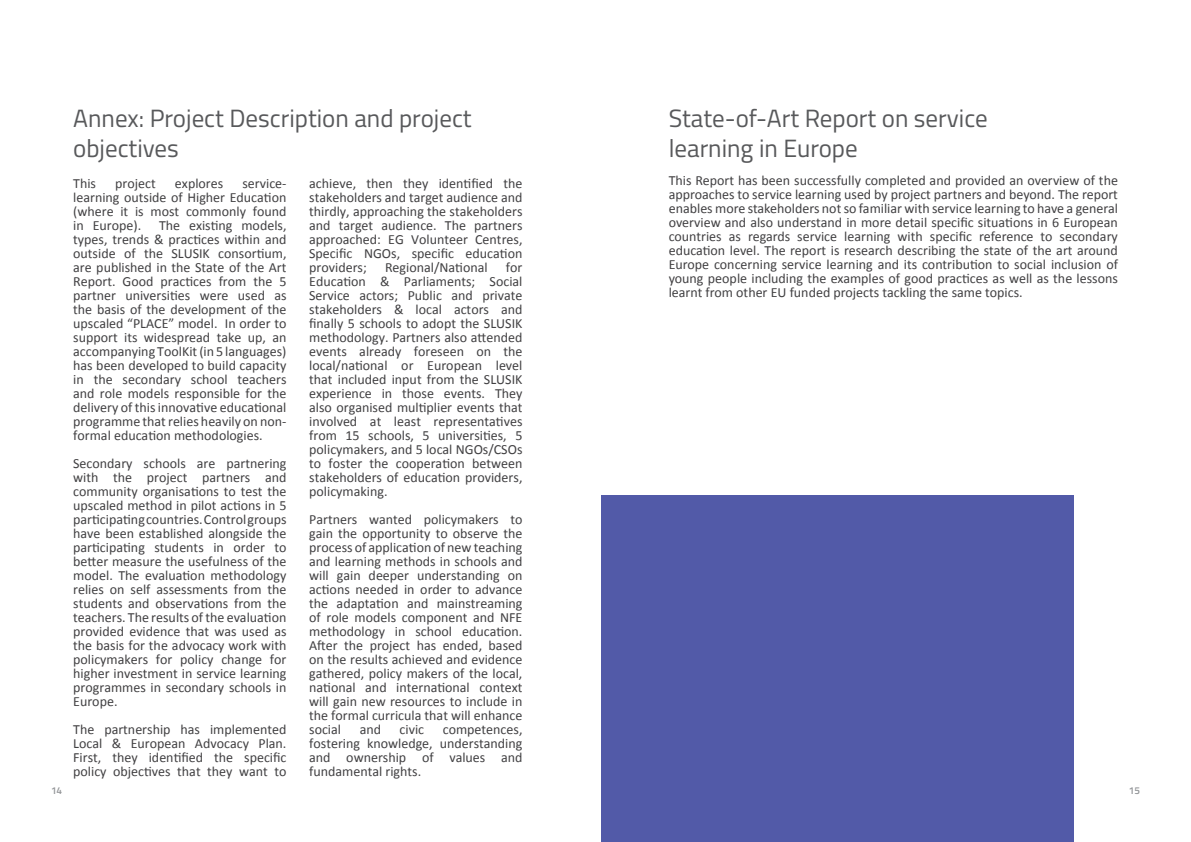
<style>
.page{position:relative;width:1191px;height:842px;background:#fff}
.page>*{position:absolute;margin:0;border:0;box-sizing:border-box;transform-origin:0 0}
.t1{font:25px/30px "Titillium Web";color:#58595b}
.t2{font:14px/14px "Calibri";color:#414042;text-align:justify}
.t3{font:600 10px "Titillium Web";color:#939598}
</style>
<div class="page">
<div style="left:601px;top:495px;width:472px;height:347px;background:#525aa8"></div>
<h1 class="t1" style="left:73px;top:102px;width:400px">Annex: Project Description and project objectives</h1>
<p class="t2" style="left:73px;top:176px;width:24px">This</p>
<p class="t2" style="left:115px;top:176px;width:42px">project</p>
<p class="t2" style="left:175px;top:176px;width:50px">explores</p>
<p class="t2" style="left:309px;top:176px;width:215px">achieve, then they identified the stakeholders and target audience and thirdly, approaching the stakeholders and target audience. The partners approached: EG Volunteer Centres, Specific NGOs, specific education providers;</p>
<p class="t2" style="left:73px;top:176px;width:215px;text-indent:169px">service&shy;learning outside of Higher Education (where it is most commonly found in Europe).</p>
<p class="t2" style="left:73px;top:218px;width:215px;text-indent:86px">The existing models, types, trends &amp; practices within and outside of the SLUSIK consortium, are published in the State of the Art Report. Good practices from the 5 partner universities were used as the basis of the development of the upscaled “PLACE” model. In order to support its widespread take up, an accompanying ToolKit (in 5 languages) has been developed to build capacity in the secondary school teachers and role models responsible for the delivery of this innovative educational programme that relies heavily on non&shy;formal education methodologies.</p>
<p class="t2" style="left:73px;top:456px;width:215px">Secondary schools are partnering with the project partners and community organisations to test the upscaled method in pilot actions in 5 participating countries. Control groups have been established alongside the participating students in order to better measure the usefulness of the model. The evaluation methodology relies on self assessments from the students and observations from the teachers. The results of the evaluation provided evidence that was used as the basis for the advocacy work with policymakers for policy change for higher investment in service learning programmes in secondary schools in Europe.</p>
<p class="t2" style="left:73px;top:722px;width:215px">The partnership has implemented Local &amp; European Advocacy Plan.<br>First, they identified the specific policy objectives that they want to</p>
<p class="t2" style="left:385px;top:260px;width:104px">Regional/National</p>
<p class="t2" style="left:309px;top:260px;width:215px;text-indent:197px">for Education &amp; Parliaments; Social Service actors; Public and private stakeholders &amp; local actors and finally 5 schools to adopt the SLUSIK methodology. Partners also attended events already foreseen on the local/national or European level that included input from the SLUSIK experience in those events. They also organised multiplier events that involved at least representatives from 15 schools, 5 universities, 5 policymakers, and 5 local NGOs/CSOs to foster the cooperation between stakeholders of education providers, policymaking.</p>
<p class="t2" style="left:309px;top:512px;width:215px">Partners wanted policymakers to gain the opportunity to observe the process of application of new teaching and learning methods in schools and will gain deeper understanding on actions needed in order to advance the adaptation and mainstreaming of role models component and NFE methodology in school education.<br>After the project has ended, based on the results achieved and evidence gathered, policy makers of the local, national and international context will gain new resources to include in the formal curricula that will enhance social</p>
<p class="t2" style="left:360px;top:722px;width:23px">and</p>
<p class="t2" style="left:399px;top:722px;width:26px">civic</p>
<p class="t2" style="left:309px;top:722px;width:215px;text-indent:134px">competences, fostering knowledge, understanding and ownership of values and fundamental rights.</p>
<h1 class="t1" style="left:668px;top:102px;width:320px">State-of-Art Report on service learning in Europe</h1>
<p class="t2" style="left:668px;top:172px;width:451px">This Report has been successfully completed and provided an overview of the approaches to service learning used by project partners and beyond. The report enables more stakeholders not so familiar with service learning to have a general overview and also understand in more detail specific situations in 6 European countries as regards service learning with specific reference to secondary education level. The report is research describing the state of the art around Europe concerning service learning and its contribution to social inclusion of young people including the examples of good practices as well as the lessons learnt from other EU funded projects tackling the same topics.</p>
<p class="t3" style="left:51px;top:783px;width:13px">14</p>
<p class="t3" style="left:1128px;top:783px;width:13px">15</p>
</div>
